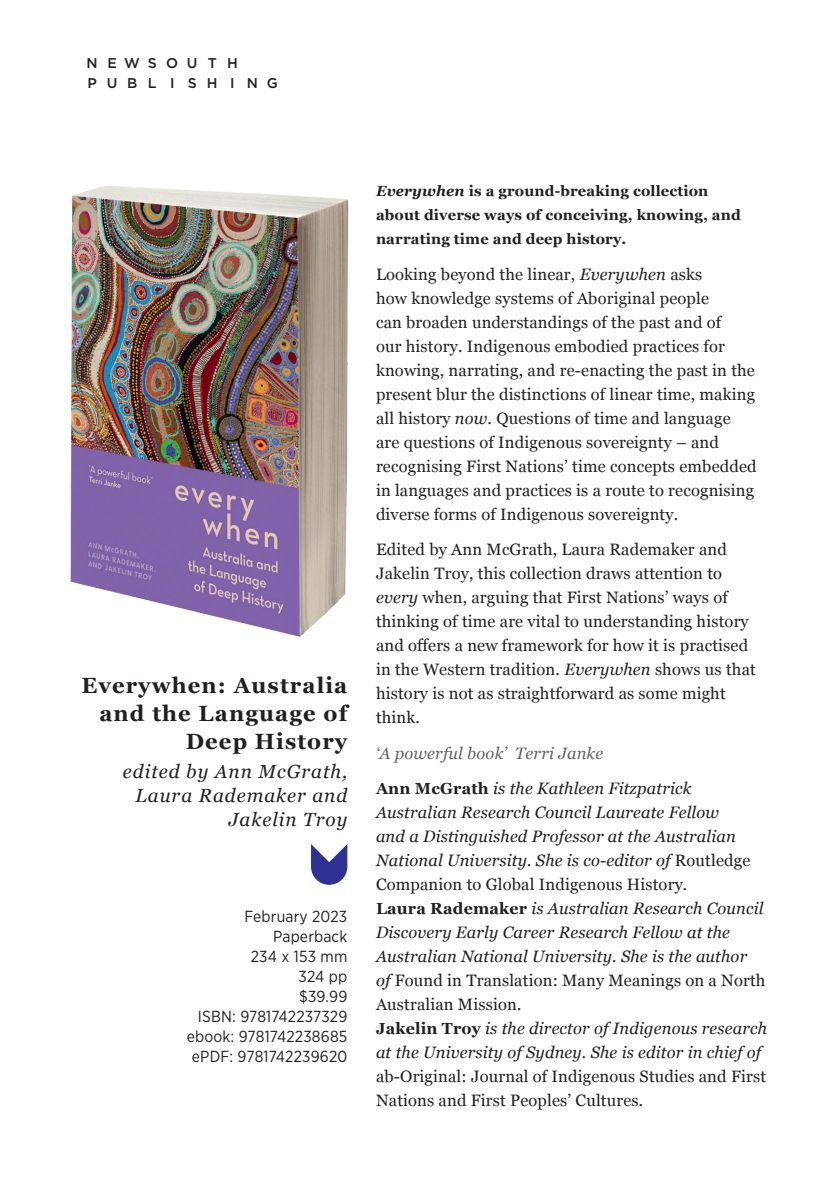
<style>
.page{position:relative;width:840px;height:1191px;background:#fff}
.page>*{position:absolute;margin:0;border:0;box-sizing:border-box;transform-origin:0 0}
.t1{font:700 22px/28px "Georgia";letter-spacing:.05em;color:#231f20;text-align:right}
.t2{font:italic 19px/24px "Georgia";letter-spacing:.05em;color:#231f20;text-align:right}
.t3{font:16.4px/24px "Georgia";letter-spacing:.01em;color:#231f20}
.t4{font:italic 16.4px/24px "Georgia";letter-spacing:.01em;color:#231f20}
.t5{font:italic 16.4px/35.2px "Georgia";letter-spacing:.01em;color:#636366}
.t6{font:16px/20px "Gotham Narrow";letter-spacing:.01em;color:#231f20;text-align:right}
.t7{font:700 14.6px/24px "Georgia";letter-spacing:.01em;color:#231f20}
.t8{font:500 14.2px/20px "Gotham";color:#231f20}
.s1{font-style:italic}
.s2{font-weight:700;font-style:normal;font-size:16px;color:#231f20}
.s3{color:#231f20}
.s4{font-style:normal}
.s5{font-weight:700;font-style:normal;font-size:16px}
</style>
<div class="page">
<svg style="left:311px;top:844px;width:36px;height:40px"></svg>
<img style="left:70px;top:186px;width:279px;height:451px">
<p class="t8" style="left:86px;top:52px;width:193px">N E W S O U T H<br>P U B L I S H I N G</p>
<h1 class="t1" style="left:81px;top:670px;width:267px">Everywhen: Australia and the Language of<br>Deep History</h1>
<p class="t2" style="left:123px;top:759px;width:226px">edited by Ann McGrath,<br>Laura Rademaker and<br>Jakelin Troy</p>
<p class="t6" style="left:187px;top:905px;width:162px">February 2023<br>Paperback<br>234 x 153 mm<br>324 pp<br>$39.99<br>ISBN: 9781742237329 ebook: 9781742238685 ePDF: 9781742239620</p>
<p class="t7" style="left:376px;top:178px;width:366px"><span class="s1">Everywhen</span> is a ground-breaking collection about diverse ways of conceiving, knowing, and narrating time and deep history.</p>
<p class="t3" style="left:376px;top:261px;width:382px">Looking beyond the linear, <span class="s1">Everywhen</span> asks<br>how knowledge systems of Aboriginal people<br>can broaden understandings of the past and of<br>our history. Indigenous embodied practices for knowing, narrating, and re-enacting the past in the present blur the distinctions of linear time, making all history <span class="s1">now</span>. Questions of time and language are questions of Indigenous sovereignty – and recognising First Nations’ time concepts embedded in languages and practices is a route to recognising diverse forms of Indigenous sovereignty.</p>
<p class="t3" style="left:376px;top:537px;width:381px">Edited by Ann McGrath, Laura Rademaker and Jakelin Troy, this collection draws attention to <span class="s1">every</span> when, arguing that First Nations’ ways of thinking of time are vital to understanding history and offers a new framework for how it is practised in the Western tradition. <span class="s1">Everywhen</span> shows us that history is not as straightforward as some might think.</p>
<p class="t5" style="left:376px;top:735px;width:317px">‘A powerful book’ Terri Janke<br><span class="s2">Ann McGrath</span> <span class="s3">is the Kathleen Fitzpatrick</span></p>
<p class="t4" style="left:376px;top:799px;width:392px">Australian Research Council Laureate Fellow<br>and a Distinguished Professor at the Australian National University. She is co-editor of <span class="s4">Routledge Companion to Global Indigenous History</span>.<br><span class="s5">Laura Rademaker</span> is Australian Research Council Discovery Early Career Research Fellow at the Australian National University. She is the author<br>of <span class="s4">Found in Translation: Many Meanings on a North Australian Mission</span>.<br><span class="s5">Jakelin Troy</span> is the director of Indigenous research at the University of Sydney. She is editor in chief of</p>
<p class="t3" style="left:376px;top:1063px;width:391px">ab-Original: Journal of Indigenous Studies and First<br>Nations and First Peoples’ Cultures<span class="s1">.</span></p>
</div>
